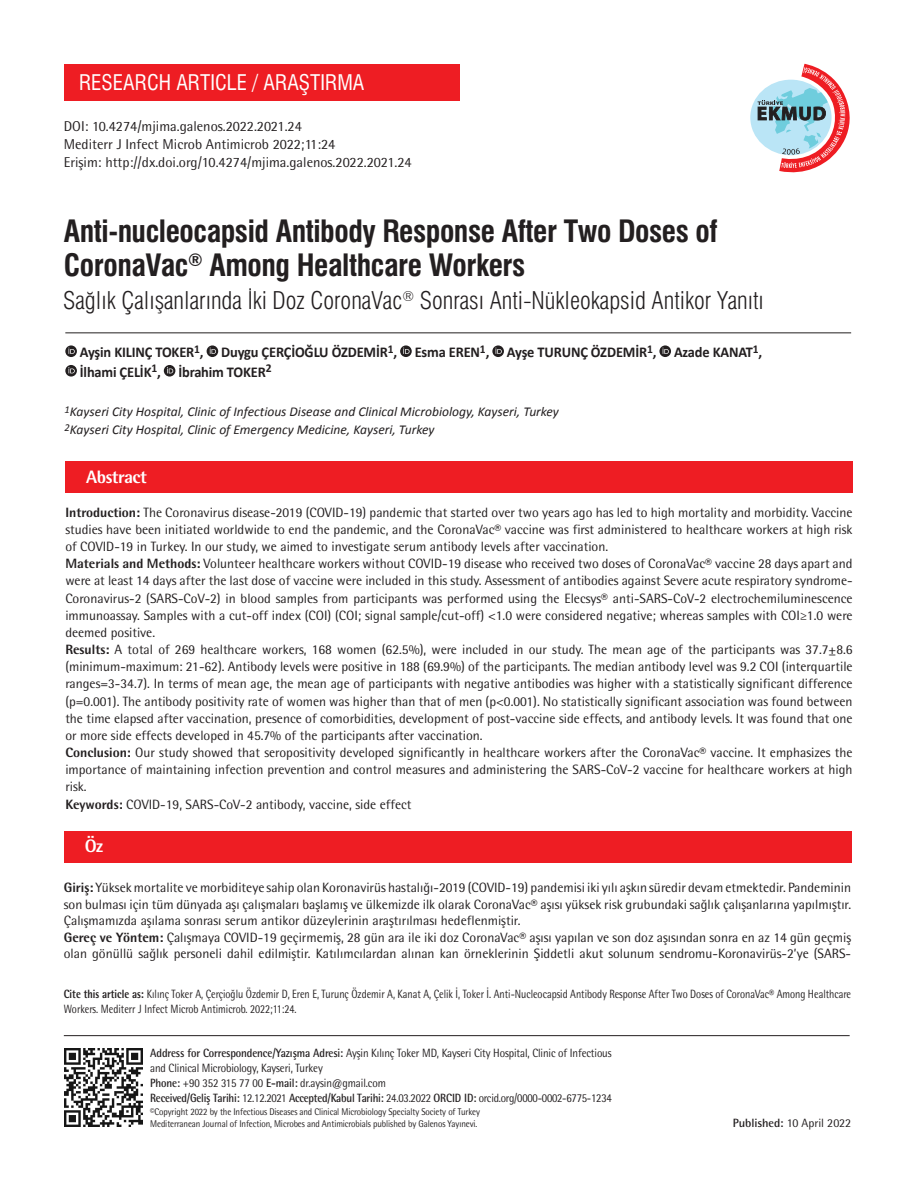
<style>
.page{position:relative;width:915px;height:1191px;background:#fff}
.page>*{position:absolute;margin:0;border:0;box-sizing:border-box;transform-origin:0 0}
.BASLIK{font:30px/34.5px "Swiss Condensed Bold Tr";letter-spacing:-.015em;color:#231f20}
._2__BASLIK{font:24px "Swiss Condensed Light Tr";color:#231f20}
.BASLIK-2{font:21px "Swiss Condensed Tr";color:#fff}
.t1{font:800 18px "Rotis Semi Sans Std";letter-spacing:-.025em;color:#fff}
.YAZARLAR{font:700 15px/19.5px "Calibri";letter-spacing:-.01em;color:#231f20;scale:.96 1}
.t2{font:14.25px "Rotis Semi Sans Std";color:#231f20}
.OZET{font:13.5px/17.1px "Rotis Semi Sans Std";color:#231f20;text-align:justify}
.KURUM{font:italic 13.5px "Calibri";color:#231f20}
.t3{font:12px/15px "Rotis Semi Sans Std";color:#231f20;scale:.9 1}
.t4{font:12px/15px "Rotis Semi Sans Std";color:#231f20;scale:.84 1}
.t5{font:12px "Rotis Semi Sans Std";color:#231f20}
.t6{font:9.75px "Rotis Semi Sans Std";letter-spacing:-.01em;color:#231f20;scale:.9 1}
.s1{font-weight:800}
.s2{font-weight:700}
</style>
<div class="page">
<div style="left:750px;top:80px;width:81px;height:75px;background:#bae5f6;border-radius:50%"></div>
<svg style="left:757px;top:64px;width:93px;height:109px"></svg>
<div style="left:64px;top:64px;width:395px;height:37px;background:#ee1d23"></div>
<hr style="left:64px;top:1035px;width:785px;height:1px;background:#231f20">
<hr style="left:65px;top:332px;width:785px;height:1px;background:#231f20">
<img style="left:64px;top:1048px;width:78px;height:78px">
<svg style="left:65px;top:345px;width:12px;height:12px"></svg>
<svg style="left:68px;top:347px;width:7px;height:7px"></svg>
<svg style="left:206px;top:345px;width:12px;height:12px"></svg>
<svg style="left:210px;top:347px;width:6px;height:7px"></svg>
<svg style="left:400px;top:345px;width:11px;height:12px"></svg>
<svg style="left:403px;top:347px;width:6px;height:7px"></svg>
<svg style="left:492px;top:345px;width:12px;height:12px"></svg>
<svg style="left:495px;top:347px;width:6px;height:7px"></svg>
<svg style="left:659px;top:345px;width:11px;height:12px"></svg>
<svg style="left:662px;top:347px;width:6px;height:7px"></svg>
<svg style="left:65px;top:365px;width:12px;height:11px"></svg>
<svg style="left:68px;top:367px;width:7px;height:6px"></svg>
<svg style="left:164px;top:365px;width:11px;height:11px"></svg>
<svg style="left:167px;top:367px;width:6px;height:6px"></svg>
<div style="left:65px;top:461px;width:787px;height:31px;background:#ee1d23"></div>
<div style="left:64px;top:832px;width:786px;height:31px;background:#ee1d23"></div>
<p class="BASLIK-2" style="left:79px;top:70px;width:287px">RESEARCH ARTICLE / ARAŞTIRMA</p>
<p class="t2" style="left:64px;top:117px;width:239px">DOI: 10.4274/mjima.galenos.2022.2021.24</p>
<p class="t2" style="left:64px;top:135px;width:273px">Mediterr J Infect Microb Antimicrob 2022;11:24</p>
<p class="t2" style="left:64px;top:153px;width:349px">Erişim: http://dx.doi.org/10.4274/mjima.galenos.2022.2021.24</p>
<p class="BASLIK" style="left:64px;top:214px;width:655px">Anti-nucleocapsid Antibody Response After Two Doses of<br>CoronaVac<sup>®</sup> Among Healthcare Workers</p>
<p class="_2__BASLIK" style="left:63px;top:286px;width:702px">Sağlık Çalışanlarında İki Doz CoronaVac<sup>®</sup> Sonrası Anti-Nükleokapsid Antikor Yanıtı</p>
<p class="YAZARLAR" style="left:80px;top:342px;width:712px">Ayşin KILINÇ TOKER<sup>1</sup>, Duygu ÇERÇİOĞLU ÖZDEMİR<sup>1</sup>, Esma EREN<sup>1</sup>, Ayşe TURUNÇ ÖZDEMİR<sup>1</sup>, Azade KANAT<sup>1</sup>,<br>İlhami ÇELİK<sup>1</sup>, İbrahim TOKER<sup>2</sup></p>
<p class="KURUM" style="left:65px;top:403px;width:495px"><sup>1</sup>Kayseri City Hospital, Clinic of Infectious Disease and Clinical Microbiology, Kayseri, Turkey</p>
<p class="KURUM" style="left:65px;top:421px;width:371px"><sup>2</sup>Kayseri City Hospital, Clinic of Emergency Medicine, Kayseri, Turkey</p>
<p class="t1" style="left:86px;top:465px;width:62px">Abstract</p>
<p class="OZET" style="left:65px;top:503px;width:788px"><span class="s1">Introduction:</span> The Coronavirus disease-2019 (COVID-19) pandemic that started over two years ago has led to high mortality and morbidity. Vaccine studies have been initiated worldwide to end the pandemic, and the CoronaVac® vaccine was first administered to healthcare workers at high risk of COVID-19 in Turkey. In our study, we aimed to investigate serum antibody levels after vaccination.</p>
<p class="OZET" style="left:65px;top:555px;width:788px"><span class="s1">Materials and Methods:</span> Volunteer healthcare workers without COVID-19 disease who received two doses of CoronaVac® vaccine 28 days apart and were at least 14 days after the last dose of vaccine were included in this study. Assessment of antibodies against Severe acute respiratory syndrome-Coronavirus-2 (SARS-CoV-2) in blood samples from participants was performed using the Elecsys® anti-SARS-CoV-2 electrochemiluminescence immunoassay. Samples with a cut-off index (COI) (COI; signal sample/cut-off) &lt;1.0 were considered negative; whereas samples with COI≥1.0 were deemed positive.</p>
<p class="OZET" style="left:65px;top:641px;width:788px"><span class="s1">Results:</span> A total of 269 healthcare workers, 168 women (62.5%), were included in our study. The mean age of the participants was 37.7±8.6 (minimum-maximum: 21-62). Antibody levels were positive in 188 (69.9%) of the participants. The median antibody level was 9.2 COI (interquartile ranges=3-34.7). In terms of mean age, the mean age of participants with negative antibodies was higher with a statistically significant difference (p=0.001). The antibody positivity rate of women was higher than that of men (p&lt;0.001). No statistically significant association was found between the time elapsed after vaccination, presence of comorbidities, development of post-vaccine side effects, and antibody levels. It was found that one or more side effects developed in 45.7% of the participants after vaccination.</p>
<p class="OZET" style="left:65px;top:744px;width:788px"><span class="s1">Conclusion:</span> Our study showed that seropositivity developed significantly in healthcare workers after the CoronaVac® vaccine. It emphasizes the importance of maintaining infection prevention and control measures and administering the SARS-CoV-2 vaccine for healthcare workers at high risk.</p>
<p class="OZET" style="left:65px;top:795px;width:347px"><span class="s1">Keywords:</span> COVID-19, SARS-CoV-2 antibody, vaccine, side effect</p>
<p class="t1" style="left:85px;top:834px;width:20px">Öz</p>
<p class="OZET" style="left:64px;top:879px;width:788px;line-height:16.5px"><span class="s1">Giriş:</span> Yüksek mortalite ve morbiditeye sahip olan Koronavirüs hastalığı-2019 (COVID-19) pandemisi iki yılı aşkın süredir devam etmektedir. Pandeminin son bulması için tüm dünyada aşı çalışmaları başlamış ve ülkemizde ilk olarak CoronaVac® aşısı yüksek risk grubundaki sağlık çalışanlarına yapılmıştır.<br>Çalışmamızda aşılama sonrası serum antikor düzeylerinin araştırılması hedeflenmiştir.</p>
<p class="OZET" style="left:64px;top:928px;width:788px;line-height:16.5px"><span class="s1">Gereç ve Yöntem:</span> Çalışmaya COVID-19 geçirmemiş, 28 gün ara ile iki doz CoronaVac® aşısı yapılan ve son doz aşısından sonra en az 14 gün geçmiş olan gönüllü sağlık personeli dahil edilmiştir. Katılımcılardan alınan kan örneklerinin Şiddetli akut solunum sendromu-Koronavirüs-2’ye (SARS-</p>
<p class="t4" style="left:64px;top:986px;width:938px"><span class="s1">Cite this article as:</span> Kılınç Toker A, Çerçioğlu Özdemir D, Eren E, Turunç Özdemir A, Kanat A, Çelik İ, Toker İ. Anti-Nucleocapsid Antibody Response After Two Doses of CoronaVac® Among Healthcare<br>Workers. Mediterr J Infect Microb Antimicrob. 2022;11:24.</p>
<p class="t3" style="left:150px;top:1045px;width:514px"><span class="s2">Address for Correspondence/Yazışma Adresi:</span> Ayşin Kılınç Toker MD, Kayseri City Hospital, Clinic of Infectious and Clinical Microbiology, Kayseri, Turkey</p>
<p class="t3" style="left:150px;top:1075px;width:514px"><span class="s2">Phone:</span> +90 352 315 77 00 <span class="s2">E-mail:</span> dr.aysin@gmail.com<br><span class="s2">Received/Geliş Tarihi:</span> 12.12.2021 <span class="s2">Accepted/Kabul Tarihi:</span> 24.03.2022 <span class="s2">ORCID ID:</span> orcid.org/0000-0002-6775-1234</p>
<p class="t6" style="left:150px;top:1106px;width:368px">©Copyright 2022 by the Infectious Diseases and Clinical Microbiology Specialty Society of Turkey</p>
<p class="t6" style="left:150px;top:1117px;width:365px">Mediterranean Journal of Infection, Microbes and Antimicrobials published by Galenos Yayınevi.</p>
<p class="t5" style="left:732px;top:1115px;width:120px"><span class="s2">Published:</span> 10 April 2022</p>
</div>
